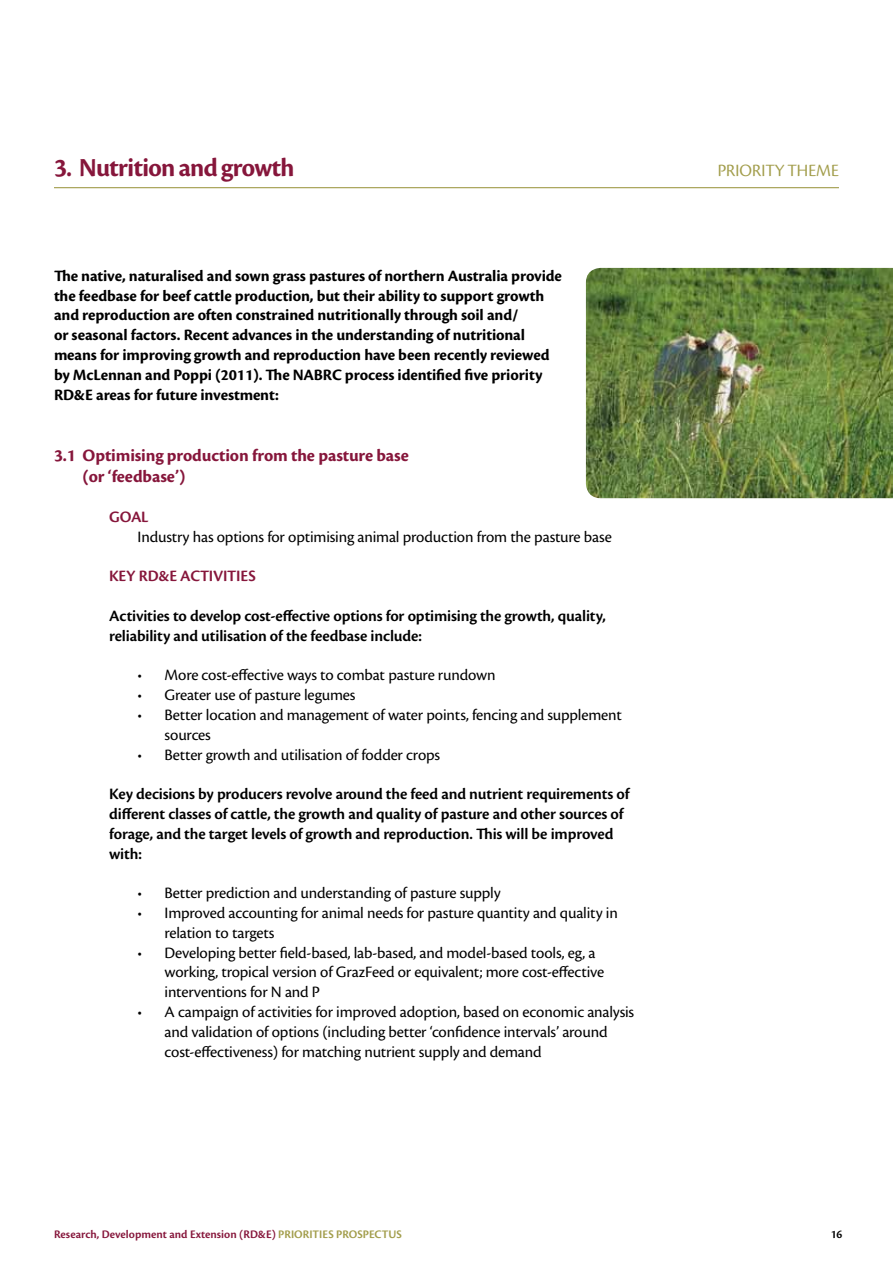
<style>
.page{position:relative;width:893px;height:1263px;background:#fff}
.page>*{position:absolute;margin:0;border:0;box-sizing:border-box;transform-origin:0 0}
.t1{font:27px "Cronos Pro Bold Disp";letter-spacing:-.025em;color:#86163b}
.t2{font:700 18px/21.6px "Cronos Pro";letter-spacing:-.005em;color:#86163b}
.t3{font:18px "Cronos Pro Disp";color:#a29d4b}
.t4{font:16.5px/19.8px "Cronos Pro";letter-spacing:-.01em;color:#000}
.t5{font:700 16.5px/19.8px "Cronos Pro";letter-spacing:-.005em;color:#000}
.t6{font:600 16.5px/19.8px "Cronos Pro";letter-spacing:-.01em;color:#000}
.t7{font:600 16.5px "Cronos Pro";letter-spacing:-.015em;color:#86163b}
.t8{font:600 12px "Cronos Pro";color:#86163b}
.t9{font:600 12px "Cronos Pro";color:#000}
.s1{font-family:"Cronos Pro Disp"}
.s2{color:#a29d4b}
</style>
<div class="page">
<hr style="left:54px;top:187px;width:785px;height:1px;background:#a29d4b">
<img style="left:586px;top:268px;width:307px;height:230px">
<h1 class="t1" style="left:54px;top:152px;width:242px">3. Nutrition and growth</h1>
<p class="t3" style="left:718px;top:160px;width:17px">PRIORI</p>
<p class="t3" style="left:765px;top:160px;width:54px">TY THEME</p>
<p class="t5" style="left:54px;top:266px;width:510px">The native, naturalised and sown grass pastures of northern Australia provide the feedbase for beef cattle production, but their ability to support growth and reproduction are often constrained nutritionally through soil and/<br>or seasonal factors. Recent advances in the understanding of nutritional means for improving growth and reproduction have been recently reviewed by McLennan and Poppi (2011). The NABRC process identified five priority RD&amp;E areas for future investment:</p>
<p class="t2" style="left:83px;top:445px;width:328px;text-indent:-29px">3.1 Optimising production from the pasture base (or ‘feedbase’)</p>
<p class="t7" style="left:109px;top:507px;width:41px">GOAL</p>
<p class="t4" style="left:138px;top:527px;width:476px">Industry has options for optimising animal production from the pasture base</p>
<p class="t7" style="left:109px;top:567px;width:148px">KEY RD&amp;E ACTIVITIES</p>
<p class="t6" style="left:109px;top:606px;width:498px">Activities to develop cost-effective options for optimising the growth, quality, reliability and utilisation of the feedbase include:</p>
<p class="t4" style="left:138px;top:665px;width:360px"><span class="s1">•</span> More cost-effective ways to combat pasture rundown</p>
<p class="t4" style="left:138px;top:685px;width:219px"><span class="s1">•</span> Greater use of pasture legumes</p>
<p class="t4" style="left:165px;top:705px;width:459px;text-indent:-27px"><span class="s1">•</span> Better location and management of water points, fencing and supplement sources</p>
<p class="t4" style="left:138px;top:745px;width:304px"><span class="s1">•</span> Better growth and utilisation of fodder crops</p>
<p class="t6" style="left:109px;top:784px;width:522px">Key decisions by producers revolve around the feed and nutrient requirements of different classes of cattle, the growth and quality of pasture and other sources of forage, and the target levels of growth and reproduction. This will be improved with:</p>
<p class="t4" style="left:138px;top:883px;width:365px"><span class="s1">•</span> Better prediction and understanding of pasture supply</p>
<p class="t4" style="left:165px;top:903px;width:455px;text-indent:-27px"><span class="s1">•</span> Improved accounting for animal needs for pasture quantity and quality in relation to targets</p>
<p class="t4" style="left:165px;top:943px;width:441px;text-indent:-27px"><span class="s1">•</span> Developing better field-based, lab-based, and model-based tools, eg, a working, tropical version of GrazFeed or equivalent; more cost-effective interventions for N and P</p>
<p class="t4" style="left:165px;top:1002px;width:471px;text-indent:-27px"><span class="s1">•</span> A campaign of activities for improved adoption, based on economic analysis and validation of options (including better ‘confidence intervals’ around cost-effectiveness) for matching nutrient supply and demand</p>
<p class="t8" style="left:54px;top:1228px;width:349px">Research, Development and Extension (RD&amp;E) <span class="s2">PRIORITIES PROSPECTUS</span></p>
<p class="t9" style="left:831px;top:1228px;width:13px">16</p>
</div>
